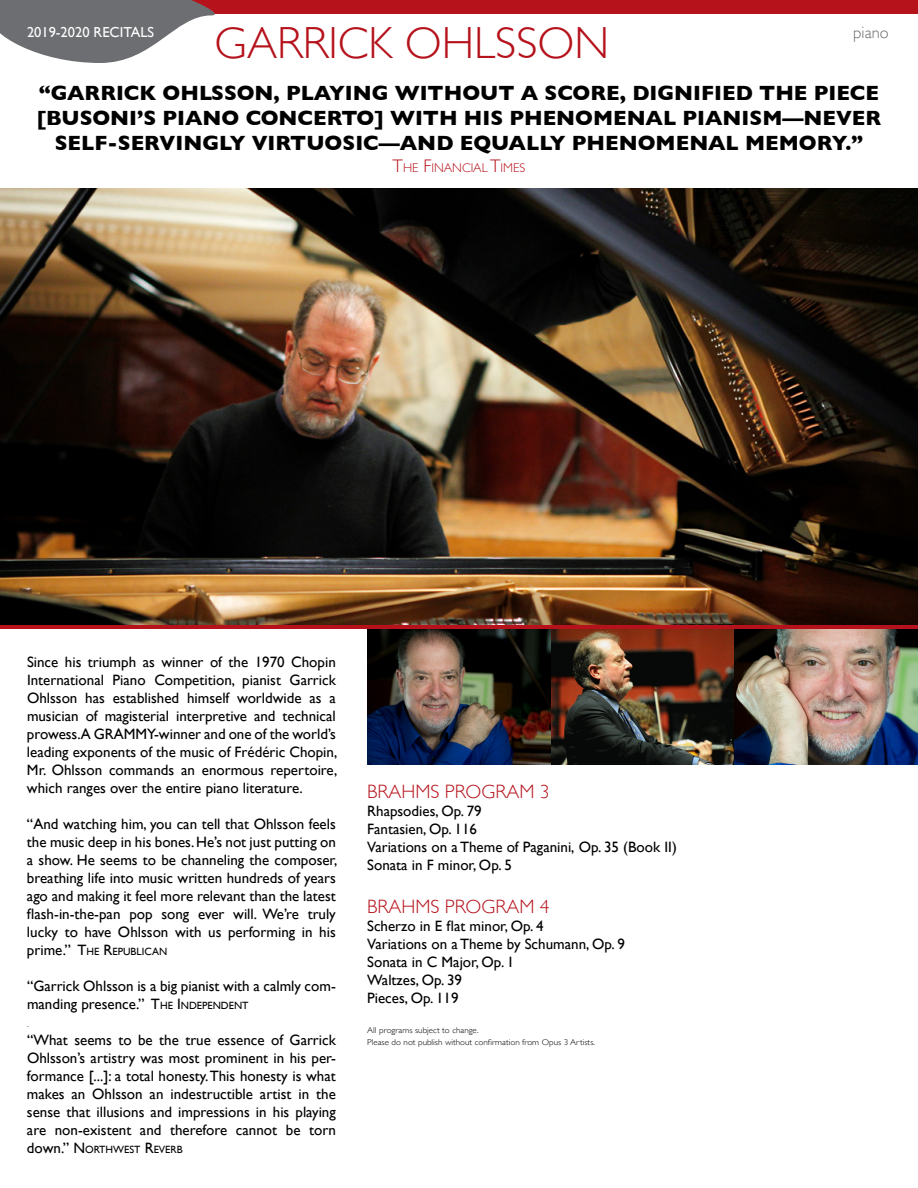
<style>
.page{position:relative;width:918px;height:1188px;background:#fff}
.page>*{position:absolute;margin:0;border:0;box-sizing:border-box;transform-origin:0 0}
.t1{font:300 45px "Gill Sans";color:#b5121b}
.t2{font:700 21px/25.2px "Gill Sans";color:#000;text-align:center}
.t3{font:300 19.35px "Gill Sans";color:#b5121b}
.t4{font:300 16.5px "Gill Sans";color:#6d6e71}
.t5{font:15px/18px "Gill Sans";color:#000}
.t6{font:14.4px "Gill Sans";color:#fff}
.t7{font:300 12.75px "Gill Sans";color:#b5121b}
.t8{font:10.5px "Gill Sans";color:#000}
.t9{font:300 9px "Gill Sans";color:#000}
.t10{font:300 8.4px/12px "Gill Sans";color:#000;scale:1.06 1}
.s1{font-size:18.15px}
.s2{font-size:15px}
.s3{font-style:inherit}
.s4{font-size:10.5px}
</style>
<div class="page">
<div style="left:0;top:0;width:918px;height:14px;background:#b5121b"></div>
<img style="left:0;top:189px;width:918px;height:437px">
<hr style="left:0;top:626px;width:918px;height:3px;background:#b5121b">
<img style="left:367px;top:629px;width:551px;height:135px">
<svg style="left:0;top:0;width:215px;height:63px"></svg>
<h1 class="t1" style="left:215px;top:8px;width:396px">GARRICK OHLSSON</h1>
<h2 class="t2" style="left:37px;top:80px;width:846px">“GARRICK OHLSSON, PLAYING WITHOUT A SCORE, DIGNIFIED THE PIECE [BUSONI’S PIANO CONCERTO] WITH HIS PHENOMENAL PIANISM—NEVER<br>SELF-SERVINGLY VIRTUOSIC—AND EQUALLY PHENOMENAL MEMORY.”</h2>
<p class="t7" style="left:393px;top:158px;width:134px"><span class="s1">T</span>HE <span class="s1">F</span>INANCIAL <span class="s1">T</span>IMES</p>
<p class="t6" style="left:27px;top:24px;width:129px">2019-2020 RECITALS</p>
<p class="t4" style="left:853px;top:20px;width:37px">piano</p>
<p class="t5" style="left:27px;top:652px;width:312px;text-align:justify">Since his triumph as winner of the 1970 Chopin International Piano Competition, pianist Garrick Ohlsson has established himself worldwide as a musician of magisterial interpretive and technical prowess.A GRAMMY-winner and one of the world’s leading exponents of the music of Frédéric Chopin, Mr. Ohlsson commands an enormous repertoire, which ranges over the entire piano literature.</p>
<p class="t5" style="left:27px;top:814px;width:312px;text-align:justify">“And watching him, you can tell that Ohlsson feels the music deep in his bones. He’s not just putting on a show. He seems to be channeling the composer, breathing life into music written hundreds of years ago and making it feel more relevant than the latest flash-in-the-pan pop song ever will. We’re truly lucky to have Ohlsson with us performing in his</p>
<p class="t8" style="left:27px;top:945px;width:142px"><span class="s2">prime.”</span> <span class="s2">T</span>HE <span class="s2">R</span>EPUBLICAN</p>
<p class="t5" style="left:27px;top:976px;width:310px">“Garrick Ohlsson is a big pianist with a calmly com&shy;manding presence.” <span class="s3">T</span><span class="s4">HE</span> <span class="s3">I</span> <span class="s4">NDEPENDENT</span></p>
<p class="t9" style="left:27px;top:1017px;width:3px">.</p>
<p class="t5" style="left:27px;top:1030px;width:310px;text-align:justify">“What seems to be the true essence of Garrick Ohlsson’s artistry was most prominent in his per&shy;formance [...]: a total honesty. This honesty is what makes an Ohlsson an indestructible artist in the sense that illusions and impressions in his playing are non-existent and therefore cannot be torn</p>
<p class="t8" style="left:27px;top:1143px;width:157px"><span class="s2">down.”</span> <span class="s2">N</span> ORTHWEST <span class="s2">R</span>EVERB</p>
<p class="t3" style="left:367px;top:776px;width:184px">BRAHMS PROGRAM 3</p>
<p class="t5" style="left:367px;top:802px;width:311px">Rhapsodies, Op. 79<br>Fantasien, Op. 116<br>Variations on a Theme of Paganini, Op. 35 (Book II)<br>Sonata in F minor, Op. 5</p>
<p class="t3" style="left:367px;top:892px;width:184px">BRAHMS PROGRAM 4</p>
<p class="t5" style="left:367px;top:917px;width:259px">Scherzo in E flat minor, Op. 4<br>Variations on a Theme by Schumann, Op. 9<br>Sonata in C Major, Op. 1<br>Waltzes, Op. 39<br>Pieces, Op. 119</p>
<p class="t10" style="left:367px;top:1024px;width:217px">All programs subject to change.<br>Please do not publish without confirmation from Opus 3 Artists.</p>
</div>
